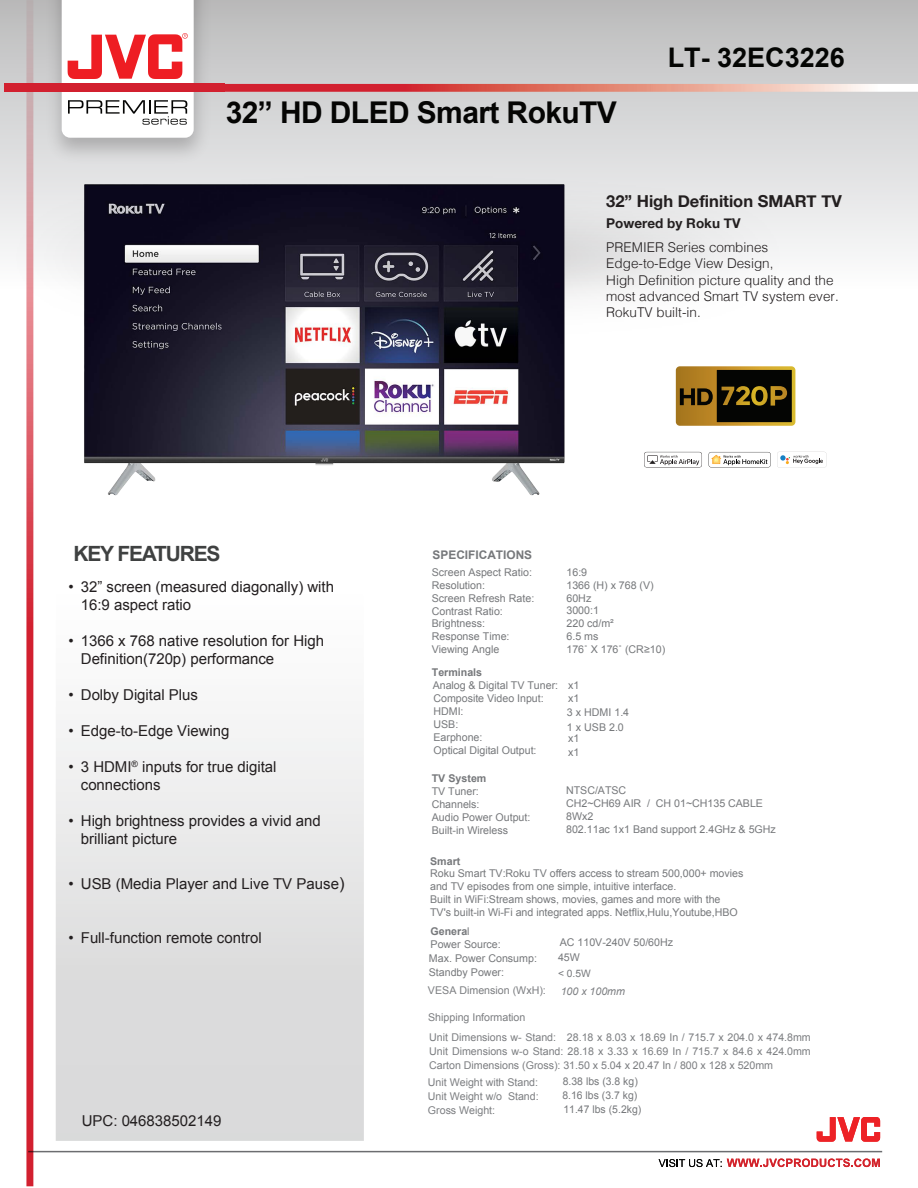
<style>
.page{position:relative;width:918px;height:1188px;background:#fff}
.page>*{position:absolute;margin:0;border:0;box-sizing:border-box;transform-origin:0 0}
.t1{font:700 30px "Arial";letter-spacing:-.02em;color:#050504}
.t2{font:700 27px "Arial";color:#040503}
.t3{font:700 21px "Arial";letter-spacing:-.06em;color:#3f4141}
.t4{font:700 16.5px "Helvetica Neue";color:#231f20}
.t5{font:15px/18px "Arial";color:#231f20}
.t6{font:300 13.5px/16.2px "Helvetica";color:#231f20}
.t7{font:700 13.5px "Helvetica Neue";color:#231f20}
.t8{font:700 11.85px "Arial";color:#76787b}
.t9{font:10.65px/12.8px "Arial";letter-spacing:-.005em;color:#76787b}
.t10{font:10.65px/13.8px "Arial";letter-spacing:-.005em;color:#7c7e81}
.t11{font:700 10.65px "Arial";color:#76787b}
.t12{font:italic 10.65px "Arial";letter-spacing:-.005em;color:#7c7e81}
.t13{font:10.2px "Arial";color:#76787b}
.s1{font-style:inherit}
.s2{font-size:16.5px}
.s3{font-weight:700}
</style>
<div class="page">
<div style="left:0;top:0;width:918px;height:290px;background:linear-gradient(to bottom,#bbbbbc,#fdfdfe)"></div>
<img style="left:39px;top:0;width:179px;height:171px">
<hr style="left:28px;top:1151px;width:854px;height:1px;background:#6c6d70">
<svg style="left:56px;top:720px;width:308px;height:421px"></svg>
<svg style="left:26px;top:0;width:7px;height:1186px;background:#d5505b"></svg>
<svg style="left:659px;top:1159px;width:221px;height:8px"></svg>
<svg style="left:817px;top:1117px;width:63px;height:25px"></svg>
<img style="left:1px;top:175px;width:846px;height:166px">
<svg style="left:62px;top:0;width:132px;height:138px"></svg>
<svg style="left:644px;top:452px;width:58px;height:15px"></svg>
<svg style="left:709px;top:452px;width:62px;height:15px"></svg>
<svg style="left:777px;top:452px;width:49px;height:16px"></svg>
<img style="left:224px;top:84px;width:694px;height:8px">
<div style="left:4px;top:84px;width:220px;height:8px;background:#d2202f"></div>
<img style="left:47px;top:155px;width:546px;height:341px">
<svg style="left:676px;top:366px;width:119px;height:60px;background:#604915"></svg>
<h1 class="t1" style="left:226px;top:91px;width:393px"><span class="s1">32</span>” HD DLED Smart RokuTV</h1>
<h2 class="t2" style="left:668px;top:38px;width:179px">L<span class="s1">T</span>- <span class="s1">32</span>EC3<span class="s1">2</span>26</h2>
<h3 class="t4" style="left:606px;top:189px;width:237px">32<span class="s1">” H</span>igh <span class="s1">D</span>efinition <span class="s1">SMART TV</span></h3>
<p class="t7" style="left:606px;top:215px;width:136px">Powered by Roku TV</p>
<p class="t6" style="left:606px;top:238px;width:234px">PREMIER Series combines<br>Edge-to-Edge View Design,<br>High Definition picture quality and the most advanced Smart TV system ever.<br>RokuTV built-in.</p>
<h3 class="t3" style="left:73px;top:539px;width:149px">KEY FEATURES</h3>
<h3 class="t5" style="left:81px;top:578px;width:255px;text-indent:-13px">• 32” screen (measured diagonally) with<br>16:9 aspect ratio</h3>
<h3 class="t5" style="left:81px;top:632px;width:245px;text-indent:-13px">• 1366 x 768 native resolution for High<br>Definition(720p) performance</h3>
<h3 class="t5" style="left:68px;top:686px;width:131px">• Dolby Digital Plus</h3>
<h3 class="t5" style="left:68px;top:722px;width:163px">• Edge-to-Edge Viewing</h3>
<h3 class="t5" style="left:81px;top:758px;width:197px;text-indent:-13px">• 3 HDMI<sup>®</sup> inputs for true digital connections</h3>
<h3 class="t5" style="left:81px;top:812px;width:241px;text-indent:-13px">• High brightness provides a vivid and brilliant picture</h3>
<h3 class="t5" style="left:68px;top:875px;width:278px">• USB (Media Player and Live TV Pause<span class="s2">)</span></h3>
<h3 class="t5" style="left:68px;top:929px;width:195px">• Full-function remote control</h3>
<h3 class="t5" style="left:82px;top:1112px;width:141px">UPC: 046838502149</h3>
<p class="t8" style="left:433px;top:547px;width:101px">SPECIFICATIONS</p>
<p class="t9" style="left:432px;top:566px;width:104px">Screen Aspect Ratio:<br>Resolution:<br>Screen Refresh Rate:<br>Contrast Ratio:<br>Brightness:<br>Response Time:<br>Viewing Angle</p>
<p class="t11" style="left:432px;top:665px;width:52px">Terminals</p>
<p class="t9" style="left:433px;top:679px;width:127px">Analog &amp; Digital TV Tuner:<br>Composite Video Input:<br>HDMI:<br>USB:<br>Earphone:<br>Optical Digital Output:</p>
<p class="t11" style="left:432px;top:770px;width:56px">TV System</p>
<p class="t9" style="left:432px;top:784px;width:100px">TV Tuner:<br>Channels:<br>Audio Power Output:<br>Built-in Wireless</p>
<p class="t11" style="left:430px;top:853px;width:32px">Smart</p>
<p class="t9" style="left:430px;top:867px;width:315px">Roku Smart TV:Roku TV offers access to stream 500,000+ movies and TV episodes from one simple, intuitive interface.<br>Built in WiFi:Stream shows, movies, games and more with the TV's built-in Wi-Fi and integrated apps. Netflix,Hulu,Youtube,HBO</p>
<p class="t9" style="left:558px;top:934px;width:117px;line-height:15.8px">AC 110V-240V 50/60Hz<br>45W</p>
<p class="t13" style="left:558px;top:966px;width:34px">&lt; 0.5W</p>
<p class="t10" style="left:428px;top:984px;width:119px">VESA Dimension (WxH):</p>
<p class="t12" style="left:561px;top:984px;width:66px"><span class="s1">1</span>00 x <span class="s1">1</span>00mm</p>
<p class="t10" style="left:428px;top:1008px;width:384px;line-height:19.8px">Shipping Information<br>Unit Dimensions w- Stand: 28.18 x 8.03 x 18.69 In / 715.7 x 204.0 x 474.8mm</p>
<p class="t10" style="left:429px;top:1044px;width:383px">Unit Dimensions w-o Stand: 28.18 x 3.33 x 16.69 In / 715.7 x 84.6 x 424.0mm<br>Carton Dimensions (Gross): 31.50 x 5.04 x 20.47 In / 800 x 128 x 520mm</p>
<p class="t9" style="left:562px;top:1074px;width:81px;line-height:14.1px">8.38 lbs (3.8 kg)<br>8.16 lbs (3.7 kg)<br>11.47 lbs (5.2kg)</p>
<p class="t9" style="left:567px;top:566px;width:100px">16:9<br>1366 (H) x 768 (V)<br>60Hz<br>3000:1<br>220 cd/m²<br>6.5 ms<br>176˚ X 176˚ (CR≥10)</p>
<p class="t9" style="left:568px;top:679px;width:13px">x1 x1</p>
<p class="t9" style="left:567px;top:705px;width:64px;line-height:15.1px">3 x HDMI 1.4<br>1 x USB 2.0</p>
<p class="t9" style="left:568px;top:732px;width:13px;line-height:13.8px">x1 x1</p>
<p class="t9" style="left:566px;top:784px;width:211px">NTSC/ATSC<br>CH2~CH69 AIR / CH 01~CH135 CABLE<br>8Wx2<br>802.11ac 1x1 Band support 2.4GHz &amp; 5GHz</p>
<p class="t9" style="left:429px;top:925px;width:110px;line-height:13.5px"><span class="s3">Genera</span>l<br>Power Source:<br>Max. Power Consump:<br>Standby Power:</p>
<p class="t10" style="left:428px;top:1075px;width:112px;text-align:justify">Unit Weight with Stand:<br>Unit Weight w/o Stand:<br>Gross Weight:</p>
</div>
